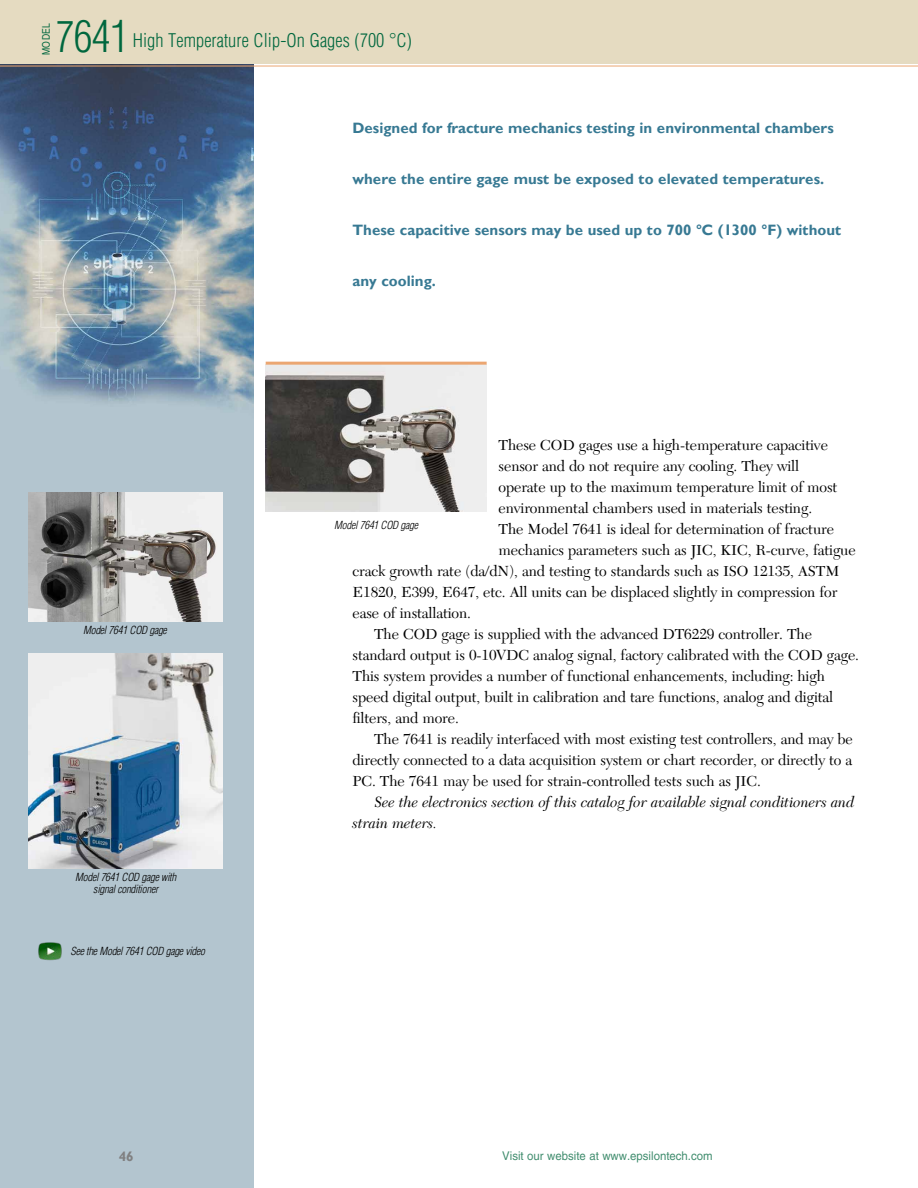
<style>
.page{position:relative;width:918px;height:1188px;background:#fff}
.page>*{position:absolute;margin:0;border:0;box-sizing:border-box;transform-origin:0 0}
.product_heads{font:300 condensed 42px "Helvetica LT Pro";color:#00673e}
.product_heads-2{font:300 condensed 18.3px "Helvetica LT Pro";letter-spacing:.005em;color:#00673e}
.body{font:15.15px/21px "New Caledonia LT Std";letter-spacing:-.005em;color:#000}
.body-2{font:italic 15.15px/21px "New Caledonia LT Std";letter-spacing:-.005em;color:#000}
.lead_in_blurb{font:700 15px "Gill Sans MT Pro";color:#377993}
.t1{font:700 13.5px "Gill Sans MT Pro";color:#808081}
.t2{font:12px "Helvetica LT Pro";color:#00673e;scale:.95 1}
.captions{font:italic 300 condensed 10.8px/12.3px "Helvetica LT Pro";letter-spacing:-.02em;color:#000;text-align:center}
.t3{font:condensed 10.5px "Helvetica LT Pro";letter-spacing:.03em;color:#00673e}
</style>
<div class="page">
<img style="left:0;top:64px;width:254px;height:1124px">
<div style="left:0;top:0;width:918px;height:64px;background:#e5dbc1"></div>
<hr style="left:0;top:66px;width:918px;height:1px;background:#eba671">
<img style="left:29px;top:492px;width:194px;height:129px">
<img style="left:29px;top:653px;width:194px;height:216px">
<img style="left:266px;top:365px;width:221px;height:147px">
<hr style="left:266px;top:362px;width:221px;height:3px;background:#eba671">
<img style="left:39px;top:942px;width:23px;height:18px">
<p class="product_heads" style="left:56px;top:11px;width:75px">7641</p>
<p class="product_heads-2" style="left:133px;top:28px;width:281px">High Temperature Clip-On Gages (700 °C)</p>
<p class="t3" style="left:40px;top:55px;width:33px;rotate:-90deg">MODEL</p>
<p class="captions" style="left:83px;top:624px;width:85px">Model 7641 COD gage</p>
<p class="captions" style="left:75px;top:871px;width:103px">Model 7641 COD gage with signal conditioner</p>
<p class="captions" style="left:70px;top:944px;width:136px">See the Model 7641 COD gage video</p>
<p class="lead_in_blurb" style="left:352px;top:119px;width:483px">Designed for fracture mechanics testing in environmental chambers</p>
<p class="lead_in_blurb" style="left:352px;top:170px;width:473px">where the entire gage must be exposed to elevated temperatures.</p>
<p class="lead_in_blurb" style="left:352px;top:221px;width:490px">These capacitive sensors may be used up to 700 °C (1300 °F) without</p>
<p class="lead_in_blurb" style="left:352px;top:272px;width:85px">any cooling.</p>
<p class="body" style="left:499px;top:434px;width:331px">These COD gages use a high-temperature capacitive</p>
<p class="body" style="left:499px;top:455px;width:302px">sensor and do not require any cooling. They will</p>
<p class="body" style="left:499px;top:476px;width:340px">operate up to the maximum temperature limit of most</p>
<p class="body" style="left:499px;top:497px;width:315px">environmental chambers used in materials testing.</p>
<p class="body" style="left:499px;top:518px;width:337px">The Model 7641 is ideal for determination of fracture</p>
<p class="body" style="left:499px;top:539px;width:359px">mechanics parameters such as JIC, KIC, R-curve, fatigue</p>
<p class="body" style="left:352px;top:560px;width:489px">crack growth rate (da/dN), and testing to standards such as ISO 12135, ASTM</p>
<p class="body" style="left:352px;top:581px;width:486px">E1820, E399, E647, etc. All units can be displaced slightly in compression for</p>
<p class="body" style="left:352px;top:602px;width:120px">ease of installation.</p>
<p class="body" style="left:352px;top:623px;width:508px;text-indent:22px">The COD gage is supplied with the advanced DT6229 controller. The standard output is 0-10VDC analog signal, factory calibrated with the COD gage.<br>This system provides a number of functional enhancements, including: high speed digital output, built in calibration and tare functions, analog and digital filters, and more.</p>
<p class="body" style="left:352px;top:728px;width:502px;text-align:justify;text-indent:22px">The 7641 is readily interfaced with most existing test controllers, and may be directly connected to a data acquisition system or chart recorder, or directly to a PC. The 7641 may be used for strain-controlled tests such as JIC.</p>
<p class="body-2" style="left:352px;top:792px;width:504px;text-indent:22px">See the electronics section of this catalog for available signal conditioners and strain meters.</p>
<p class="captions" style="left:334px;top:519px;width:85px">Model 7641 COD gage</p>
<p class="t1" style="left:119px;top:1148px;width:16px">46</p>
<p class="t2" style="left:502px;top:1149px;width:223px">Visit our website at www.epsilontech.com</p>
</div>
